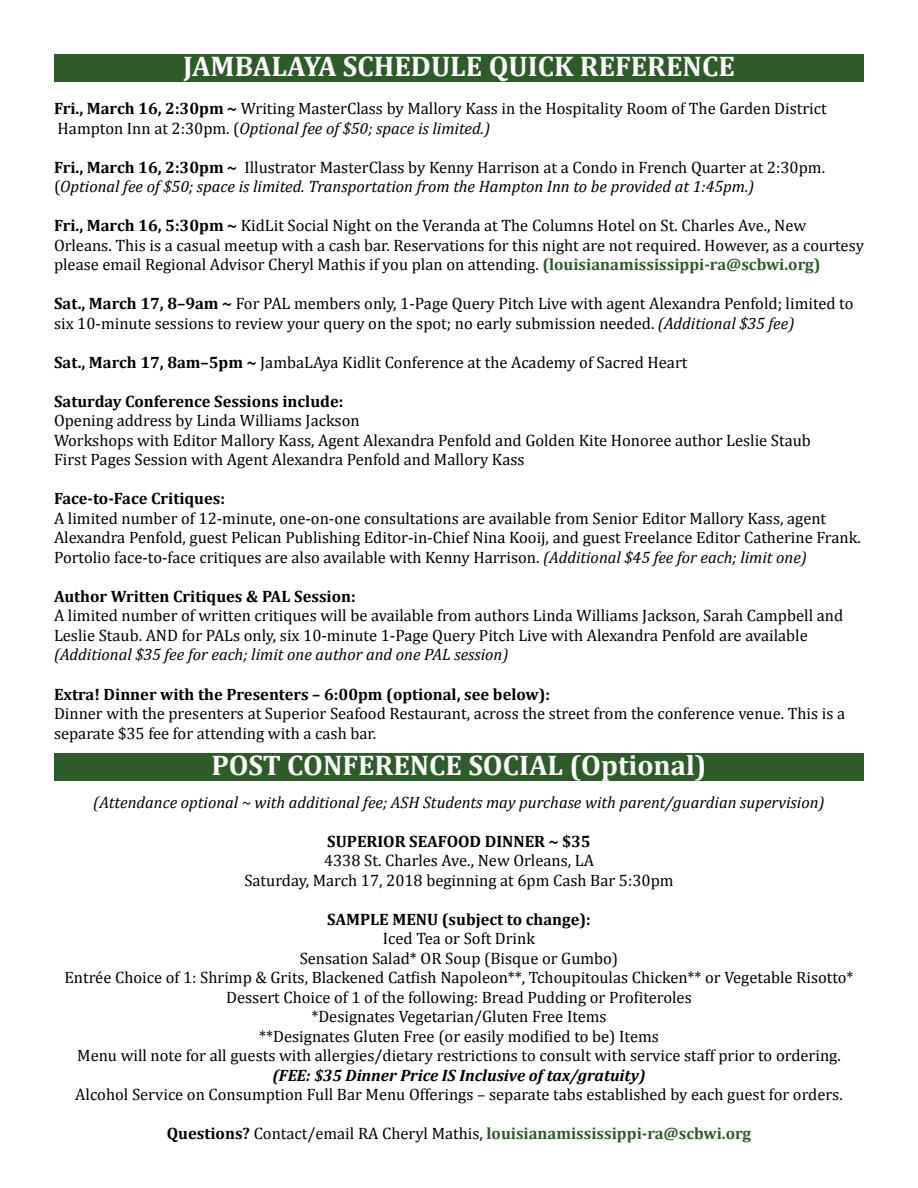
<style>
.page{position:relative;width:918px;height:1188px;background:#fff}
.page>*{position:absolute;margin:0;border:0;box-sizing:border-box;transform-origin:0 0}
.t1{font:700 28.5px "Cambria";color:#fff}
.t2{font:16.5px/19.5px "Cambria";color:#000}
.t3{font:italic 16.5px/19.5px "Cambria";color:#000}
.t4{font:700 16.5px "Cambria";color:#000}
.t5{font:700 16.5px "Cambria";color:#2d5c29}
.t6{font:italic 700 16.5px "Cambria";color:#000}
.s1{font-weight:700}
.s2{font-style:italic}
.s3{font-weight:700;font-style:normal}
.s4{font-style:normal}
.s5{font-weight:700;color:#2d5c29}
.s6{color:#000}
.s7{font-weight:400;color:#000}
</style>
<div class="page">
<div style="left:54px;top:54px;width:810px;height:28px;background:#2d5c29"></div>
<div style="left:54px;top:753px;width:810px;height:28px;background:#2d5c29"></div>
<h1 class="t1" style="left:183px;top:46px;width:553px">JAMBALAYA SCHEDULE QUICK REFERENCE</h1>
<p class="t2" style="left:54px;top:99px;width:774px"><span class="s1">Fri., March 16, 2:30pm ~</span> Writing MasterClass by Mallory Kass in the Hospitality Room of The Garden District<br>Hampton Inn at 2:30pm. (<span class="s2">Optional fee of $50; space is limited.)</span></p>
<p class="t3" style="left:54px;top:157px;width:773px"><span class="s3">Fri., March 16, 2:30pm ~</span> <span class="s4">Illustrator MasterClass by Kenny Harrison at a Condo in French Quarter at 2:30pm. (</span>Optional fee of $50; space is limited. Transportation from the Hampton Inn to be provided at 1:45pm.)</p>
<p class="t2" style="left:54px;top:216px;width:811px"><span class="s1">Fri., March 16, 5:30pm ~</span> KidLit Social Night on the Veranda at The Columns Hotel on St. Charles Ave., New<br>Orleans. This is a casual meetup with a cash bar. Reservations for this night are not required. However, as a courtesy please email Regional Advisor Cheryl Mathis if you plan on attending. <span class="s5">(louisianamississippi-ra@scbwi.org)</span></p>
<p class="t2" style="left:54px;top:294px;width:801px"><span class="s1">Sat., March 17, 8–9am ~</span> For PAL members only, 1-Page Query Pitch Live with agent Alexandra Penfold; limited to six 10-minute sessions to review your query on the spot; no early submission needed. <span class="s2">(Additional $35 fee)</span></p>
<p class="t2" style="left:54px;top:353px;width:635px"><span class="s1">Sat., March 17, 8am–5pm ~</span> JambaLAya Kidlit Conference at the Academy of Sacred Heart</p>
<p class="t4" style="left:54px;top:390px;width:291px">Saturday Conference Sessions include:</p>
<p class="t2" style="left:54px;top:411px;width:758px">Opening address by Linda Williams Jackson<br>Workshops with Editor Mallory Kass, Agent Alexandra Penfold and Golden Kite Honoree author Leslie Staub<br>First Pages Session with Agent Alexandra Penfold and Mallory Kass</p>
<p class="t4" style="left:54px;top:487px;width:173px">Face-to-Face Critiques:</p>
<p class="t2" style="left:54px;top:509px;width:808px">A limited number of 12-minute, one-on-one consultations are available from Senior Editor Mallory Kass, agent<br>Alexandra Penfold, guest Pelican Publishing Editor-in-Chief Nina Kooij, and guest Freelance Editor Catherine Frank.<br>Portolio face-to-face critiques are also available with Kenny Harrison. <span class="s2">(Additional $45 fee for each; limit one)</span></p>
<p class="t4" style="left:54px;top:585px;width:303px">Author Written Critiques &amp; PAL Session:</p>
<p class="t2" style="left:54px;top:606px;width:791px">A limited number of written critiques will be available from authors Linda Williams Jackson, Sarah Campbell and<br>Leslie Staub. AND for PALs only, six 10-minute 1-Page Query Pitch Live with Alexandra Penfold are available</p>
<p class="t3" style="left:54px;top:644px;width:456px">(Additional $35 fee for each; limit one author and one PAL session)</p>
<p class="t4" style="left:54px;top:682px;width:498px">Extra! Dinner with the Presenters – 6:00pm (optional, see below):</p>
<p class="t2" style="left:54px;top:704px;width:793px">Dinner with the presenters at Superior Seafood Restaurant, across the street from the conference venue. This is a separate $35 fee for attending with a cash bar.</p>
<h1 class="t1" style="left:211px;top:746px;width:497px">POST CONFERENCE SOCIAL (Optional)</h1>
<p class="t3" style="left:93px;top:792px;width:733px">(Attendance optional ~ with additional fee; ASH Students may purchase with parent/guardian supervision)</p>
<p class="t4" style="left:327px;top:830px;width:265px">SUPERIOR SEAFOOD DINNER ~ $35</p>
<p class="t2" style="left:244px;top:851px;width:431px;text-align:center">4338 St. Charles Ave., New Orleans, LA<br>Saturday, March 17, 2018 beginning at 6pm Cash Bar 5:30pm</p>
<p class="t4" style="left:327px;top:908px;width:265px">SAMPLE MENU (subject to change):</p>
<p class="t2" style="left:64px;top:929px;width:791px;text-align:center">Iced Tea or Soft Drink<br>Sensation Salad* OR Soup (Bisque or Gumbo)<br>Entrée Choice of 1: Shrimp &amp; Grits, Blackened Catfish Napoleon**, Tchoupitoulas Chicken** or Vegetable Risotto* Dessert Choice of 1 of the following: Bread Pudding or Profiteroles<br>*Designates Vegetarian/Gluten Free Items<br>**Designates Gluten Free (or easily modified to be) Items<br>Menu will note for all guests with allergies/dietary restrictions to consult with service staff prior to ordering.</p>
<p class="t6" style="left:272px;top:1064px;width:375px">(FEE: $35 Dinner Price IS Inclusive of tax/gratuity)</p>
<p class="t2" style="left:75px;top:1085px;width:769px">Alcohol Service on Consumption Full Bar Menu Offerings – separate tabs established by each guest for orders.</p>
<p class="t5" style="left:167px;top:1122px;width:586px"><span class="s6">Questions?</span> <span class="s7">Contact/email RA Cheryl Mathis,</span> louisianamississippi-ra@scbwi.org</p>
</div>
